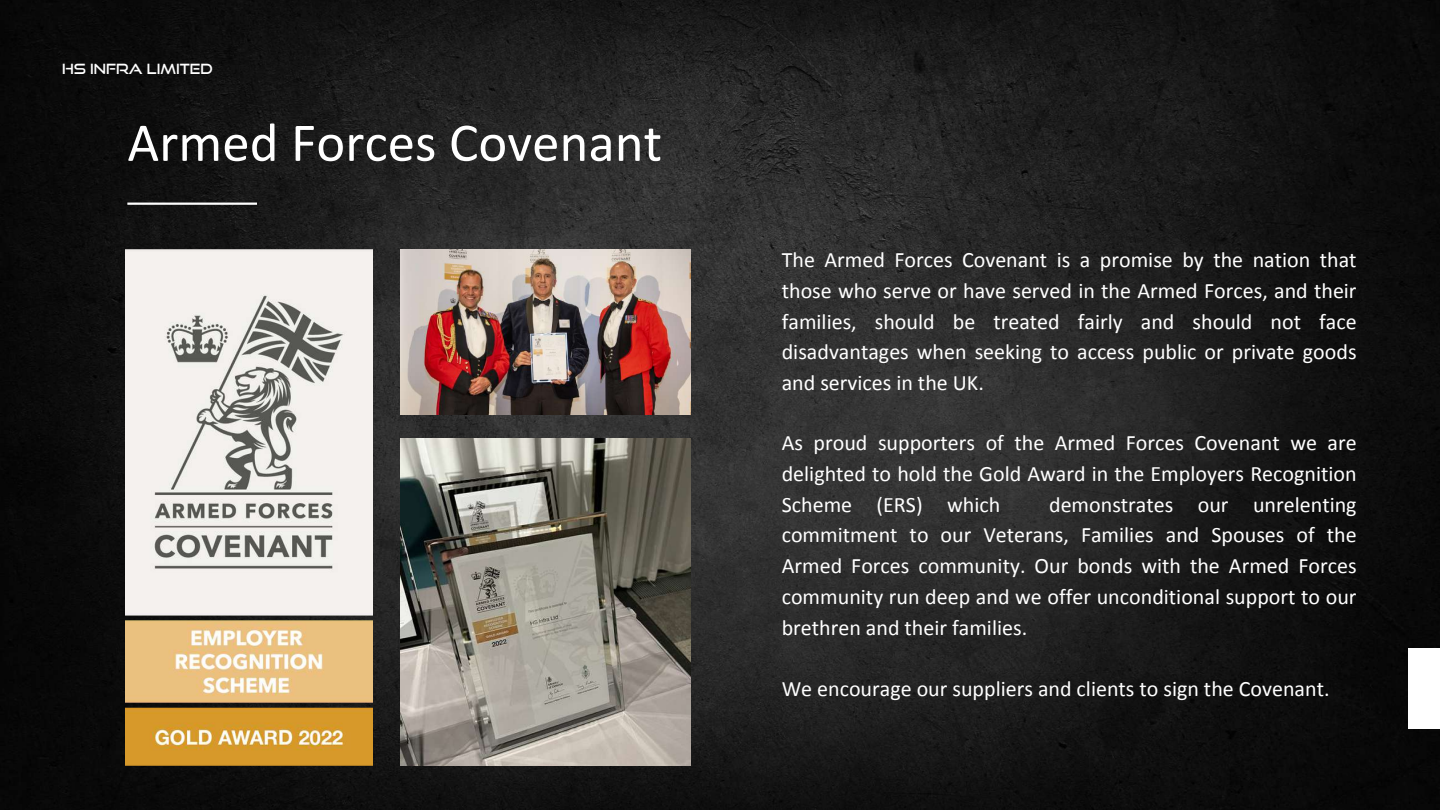
<style>
.page{position:relative;width:1440px;height:810px;background:#fff}
.page>*{position:absolute;margin:0;border:0;box-sizing:border-box;transform-origin:0 0}
.t1{font:55px "Calibri";color:#fff}
.t2{font:22px/30.8px "Calibri";color:#fff;text-align:justify}
.t3{font:14px "Good Times Rg";color:#fff}
</style>
<div class="page">
<img style="left:0;top:0;width:1440px;height:810px">
<div style="left:1409px;top:648px;width:31px;height:81px;background:#fff"></div>
<img style="left:125px;top:249px;width:248px;height:517px">
<img style="left:400px;top:249px;width:291px;height:165px">
<img style="left:400px;top:439px;width:291px;height:327px">
<hr style="left:127px;top:203px;width:130px;height:2px;background:#fff">
<p class="t3" style="left:62px;top:60px;width:152px">HS INFRA LIMITED</p>
<h1 class="t1" style="left:127px;top:120px;width:536px">Armed Forces Covenant</h1>
<p class="t2" style="left:782px;top:246px;width:576px">The Armed Forces Covenant is a promise by the nation that those who serve or have served in the Armed Forces, and their families, should be treated fairly and should not face disadvantages when seeking to access public or private goods and services in the UK.</p>
<p class="t2" style="left:782px;top:429px;width:576px">As proud supporters of the Armed Forces Covenant we are delighted to hold the Gold Award in the Employers Recognition Scheme (ERS) which</p>
<p class="t2" style="left:782px;top:491px;width:576px;text-indent:267px">demonstrates our unrelenting commitment to our Veterans, Families and Spouses of the Armed Forces community. Our bonds with the Armed Forces community run deep and we offer unconditional support to our brethren and their families.</p>
<p class="t2" style="left:782px;top:675px;width:549px">We encourage our suppliers and clients to sign the Covenant.</p>
</div>
